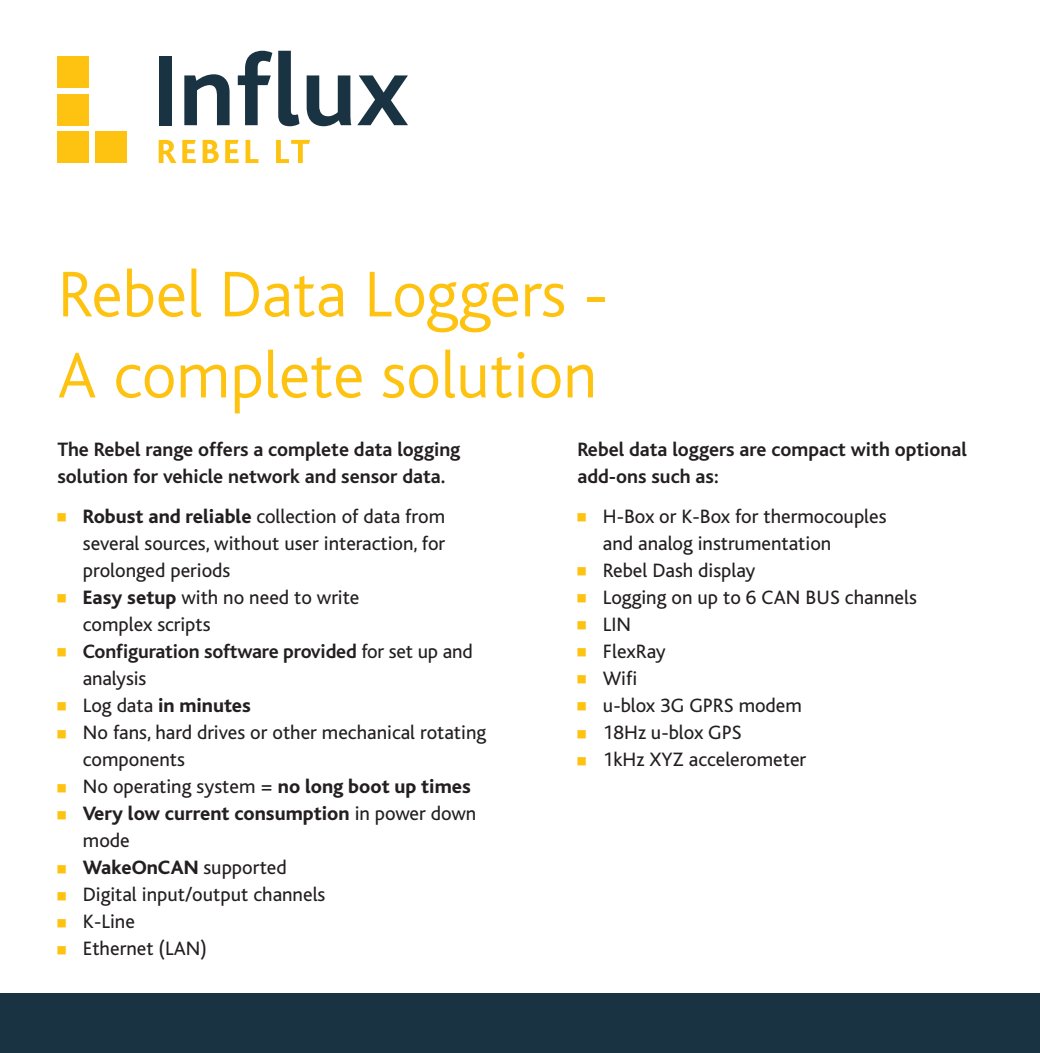
<style>
.page{position:relative;width:1040px;height:1053px;background:#fff}
.page>*{position:absolute;margin:0;border:0;box-sizing:border-box;transform-origin:0 0}
.t1{font:300 67.5px/81px "Bliss";color:#fec210}
.t2{font:20.25px/27px "Bliss";color:#231f20}
.t3{font:700 20.25px/27px "Bliss";color:#231f20}
.t4{font:800 20.25px/27px "Bliss";color:#231f20}
.s1{color:#fec210}
.s2{font-weight:800}
.s3{font-weight:400}
</style>
<div class="page">
<div style="left:0;top:993px;width:1040px;height:59px;background:#1a3343"></div>
<div style="left:57px;top:56px;width:32px;height:31px;background:#fec210"></div>
<div style="left:57px;top:94px;width:32px;height:31px;background:#fec210"></div>
<div style="left:57px;top:132px;width:32px;height:31px;background:#fec210"></div>
<div style="left:95px;top:132px;width:32px;height:31px;background:#fec210"></div>
<div style="left:159px;top:56px;width:12px;height:69px;background:#1a3343"></div>
<svg style="left:184px;top:74px;width:45px;height:51px"></svg>
<svg style="left:238px;top:51px;width:34px;height:74px"></svg>
<svg style="left:278px;top:51px;width:21px;height:75px"></svg>
<svg style="left:307px;top:75px;width:44px;height:51px"></svg>
<svg style="left:357px;top:75px;width:51px;height:50px"></svg>
<svg style="left:159px;top:140px;width:17px;height:23px"></svg>
<svg style="left:182px;top:140px;width:14px;height:23px"></svg>
<svg style="left:203px;top:140px;width:16px;height:23px"></svg>
<svg style="left:225px;top:140px;width:14px;height:23px"></svg>
<svg style="left:245px;top:140px;width:13px;height:23px"></svg>
<svg style="left:276px;top:140px;width:34px;height:23px"></svg>
<h1 class="t1" style="left:57px;top:255px;width:552px">Rebel Data Loggers -<br>A complete solution</h1>
<p class="t3" style="left:57px;top:436px;width:404px">The Rebel range offers a complete data logging solution for vehicle network and sensor data.</p>
<p class="t2" style="left:83px;top:503px;width:364px;text-align:justify;text-indent:-26px"><span class="s1">■</span> <span class="s2">Robust and reliable</span> collection of data from several sources, without user interaction, for prolonged periods</p>
<p class="t2" style="left:83px;top:584px;width:278px;text-indent:-26px"><span class="s1">■</span> <span class="s2">Easy setup</span> with no need to write complex scripts</p>
<p class="t3" style="left:83px;top:638px;width:391px;text-indent:-26px"><span class="s1">■</span> Configuration software provided <span class="s3">for set up and analysis</span></p>
<p class="t4" style="left:57px;top:692px;width:195px"><span class="s1">■</span> <span class="s3">Log data</span> in minutes</p>
<p class="t2" style="left:83px;top:719px;width:405px;text-indent:-26px"><span class="s1">■</span> No fans, hard drives or other mechanical rotating components</p>
<p class="t2" style="left:57px;top:773px;width:415px"><span class="s1">■</span> No operating system = <span class="s2">no long boot up times</span></p>
<p class="t4" style="left:83px;top:800px;width:395px;text-indent:-26px"><span class="s1">■</span> Very low current consumption <span class="s3">in power down mode</span></p>
<p class="t4" style="left:57px;top:854px;width:231px"><span class="s1">■</span> WakeOnCAN <span class="s3">supported</span></p>
<p class="t2" style="left:57px;top:881px;width:269px"><span class="s1">■</span> Digital input/output channels</p>
<p class="t2" style="left:57px;top:908px;width:79px"><span class="s1">■</span> K-Line</p>
<p class="t2" style="left:57px;top:935px;width:151px"><span class="s1">■</span> Ethernet (LAN)</p>
<p class="t3" style="left:577px;top:436px;width:391px">Rebel data loggers are compact with optional add-ons such as:</p>
<p class="t2" style="left:603px;top:503px;width:285px;text-indent:-26px"><span class="s1">■</span> H-Box or K-Box for thermocouples and analog instrumentation</p>
<p class="t2" style="left:577px;top:557px;width:180px"><span class="s1">■</span> Rebel Dash display</p>
<p class="t2" style="left:577px;top:584px;width:341px"><span class="s1">■</span> Logging on up to 6 CAN BUS channels</p>
<p class="t2" style="left:577px;top:611px;width:55px"><span class="s1">■</span> LIN</p>
<p class="t2" style="left:577px;top:638px;width:90px"><span class="s1">■</span> FlexRay</p>
<p class="t2" style="left:577px;top:665px;width:61px"><span class="s1">■</span> Wifi</p>
<p class="t2" style="left:577px;top:692px;width:226px"><span class="s1">■</span> u-blox 3G GPRS modem</p>
<p class="t2" style="left:577px;top:719px;width:166px"><span class="s1">■</span> 18Hz u-blox GPS</p>
<p class="t2" style="left:577px;top:746px;width:230px"><span class="s1">■</span> 1kHz XYZ accelerometer</p>
</div>
